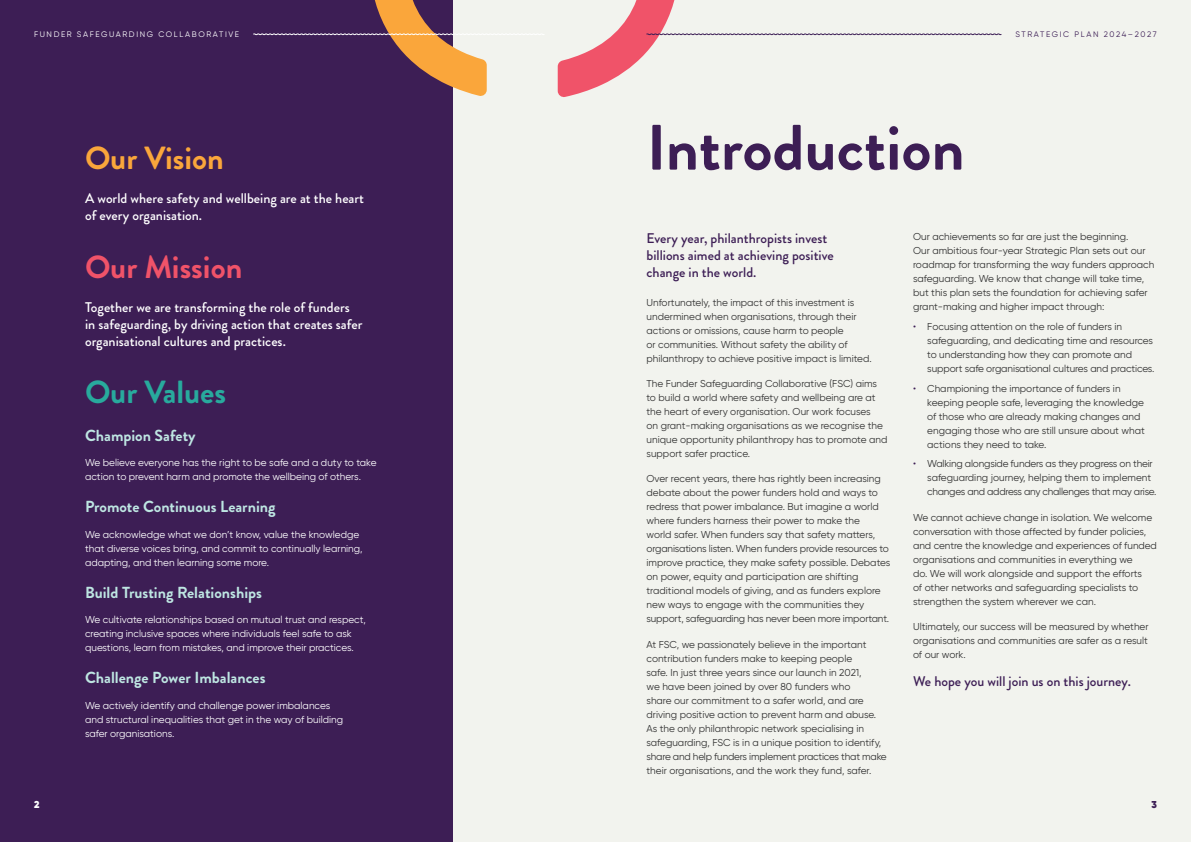
<style>
.page{position:relative;width:1191px;height:842px;background:#fff}
.page>*{position:absolute;margin:0;border:0;box-sizing:border-box;transform-origin:0 0}
.t1{font:700 64px "Brandon Grotesque";color:#3d1e55}
.t2{font:700 32px "Brandon Grotesque";color:#f05369}
.t3{font:700 32px "Brandon Grotesque";color:#faa63b}
.t4{font:700 32px "Brandon Grotesque";color:#28aa9d}
.t5{font:700 16px "Brandon Grotesque";color:#bee6e2}
.t6{font:500 14px/17px "Brandon Grotesque";color:#fff}
.t7{font:500 14px/17px "Brandon Grotesque";color:#3d1e55}
.t8{font:10px/14px "Gilroy";color:#333}
.t9{font:10px/14px "Gilroy";color:#fff}
.t10{font:10px/14px "Gilroy";letter-spacing:-.02em;color:#333}
.t11{font:900 10px "Gilroy";color:#3d1e55}
.t12{font:900 10px "Gilroy";color:#fff}
.t13{font:8px "Gilroy";letter-spacing:.2em;color:#fff}
.t14{font:8px "Gilroy";letter-spacing:.195em;color:#3d1e55}
.s1{color:#3d1e55}
</style>
<div class="page">
<div style="left:452px;top:0;width:739px;height:842px;background:#f2f3ee"></div>
<div style="left:0;top:0;width:452px;height:842px;background:#3d1e55"></div>
<svg style="left:558px;top:0;width:443px;height:97px"></svg>
<svg style="left:253px;top:0;width:291px;height:97px"></svg>
<p class="t13" style="left:34px;top:30px;width:207px">FUNDER SAFEGUARDING COLLABORATIVE</p>
<p class="t12" style="left:34px;top:798px;width:7px">2</p>
<h2 class="t3" style="left:85px;top:136px;width:140px">Our Vision</h2>
<h3 class="t6" style="left:85px;top:190px;width:280px">A world where safety and wellbeing are at the heart of every organisation.</h3>
<h2 class="t2" style="left:85px;top:244px;width:159px">Our Mission</h2>
<h3 class="t6" style="left:85px;top:298px;width:279px">Together we are transforming the role of funders in safeguarding, by driving action that creates safer organisational cultures and practices.</h3>
<h2 class="t4" style="left:85px;top:369px;width:142px">Our Values</h2>
<h3 class="t5" style="left:85px;top:424px;width:112px">Champion Safety</h3>
<p class="t9" style="left:85px;top:455px;width:293px">We believe everyone has the right to be safe and a duty to take action to prevent harm and promote the wellbeing of others.</p>
<h3 class="t5" style="left:85px;top:495px;width:192px">Promote Continuous Learning</h3>
<p class="t9" style="left:85px;top:527px;width:279px">We acknowledge what we don’t know, value the knowledge that diverse voices bring, and commit to continually learning, adapting, and then learning some more.</p>
<h3 class="t5" style="left:85px;top:581px;width:178px">Build Trusting Relationships</h3>
<p class="t9" style="left:85px;top:612px;width:282px">We cultivate relationships based on mutual trust and respect, creating inclusive spaces where individuals feel safe to ask questions, learn from mistakes, and improve their practices.</p>
<h3 class="t5" style="left:85px;top:666px;width:182px">Challenge Power Imbalances</h3>
<p class="t9" style="left:85px;top:698px;width:260px">We actively identify and challenge power imbalances and structural inequalities that get in the way of building safer organisations.</p>
<h1 class="t1" style="left:646px;top:103px;width:320px">Introduction</h1>
<p class="t14" style="left:1015px;top:30px;width:143px">STRATEGIC PLAN 2024–2027</p>
<h3 class="t7" style="left:646px;top:230px;width:189px">Every year, philanthropists invest billions aimed at achieving positive change in the world.</h3>
<p class="t8" style="left:646px;top:295px;width:227px">Unfortunately, the impact of this investment is undermined when organisations, through their actions or omissions, cause harm to people<br>or communities. Without safety the ability of philanthropy to achieve positive impact is limited.</p>
<p class="t8" style="left:646px;top:376px;width:242px">The Funder Safeguarding Collaborative (FSC) aims to build a world where safety and wellbeing are at the heart of every organisation. Our work focuses<br>on grant-making organisations as we recognise the unique opportunity philanthropy has to promote and support safer practice.</p>
<p class="t8" style="left:646px;top:472px;width:245px">Over recent years, there has rightly been increasing debate about the power funders hold and ways to redress that power imbalance. But imagine a world where funders harness their power to make the<br>world safer. When funders say that safety matters, organisations listen. When funders provide resources to improve practice, they make safety possible. Debates on power, equity and participation are shifting traditional models of giving, and as funders explore new ways to engage with the communities they support, safeguarding has never been more important.</p>
<p class="t8" style="left:646px;top:637px;width:242px">At FSC, we passionately believe in the important contribution funders make to keeping people<br>safe. In just three years since our launch in 2021,<br>we have been joined by over 80 funders who<br>share our commitment to a safer world, and are driving positive action to prevent harm and abuse.<br>As the only philanthropic network specialising in safeguarding, FSC is in a unique position to identify, share and help funders implement practices that make their organisations, and the work they fund, safer.</p>
<p class="t8" style="left:913px;top:230px;width:243px">Our achievements so far are just the beginning.<br>Our ambitious four-year Strategic Plan sets out our roadmap for transforming the way funders approach safeguarding. We know that change will take time, but this plan sets the foundation for achieving safer grant-making and higher impact through:</p>
<p class="t8" style="left:927px;top:319px;width:229px;text-indent:-14px"><span class="s1">•</span> Focusing attention on the role of funders in safeguarding, and dedicating time and resources to understanding how they can promote and support safe organisational cultures and practices.</p>
<p class="t8" style="left:927px;top:381px;width:219px;text-indent:-14px"><span class="s1">•</span> Championing the importance of funders in keeping people safe, leveraging the knowledge of those who are already making changes and engaging those who are still unsure about what actions they need to take.</p>
<p class="t10" style="left:927px;top:457px;width:231px;text-indent:-14px"><span class="s1">•</span> Walking alongside funders as they progress on their safeguarding journey, helping them to implement changes and address any challenges that may arise.</p>
<p class="t8" style="left:913px;top:510px;width:245px">We cannot achieve change in isolation. We welcome conversation with those affected by funder policies, and centre the knowledge and experiences of funded organisations and communities in everything we<br>do. We will work alongside and support the efforts<br>of other networks and safeguarding specialists to strengthen the system wherever we can.</p>
<p class="t8" style="left:913px;top:619px;width:237px;text-align:justify">Ultimately, our success will be measured by whether organisations and communities are safer as a result of our work.</p>
<h3 class="t7" style="left:913px;top:673px;width:219px">We hope you will join us on this journey.</h3>
<p class="t11" style="left:1151px;top:798px;width:7px">3</p>
</div>
